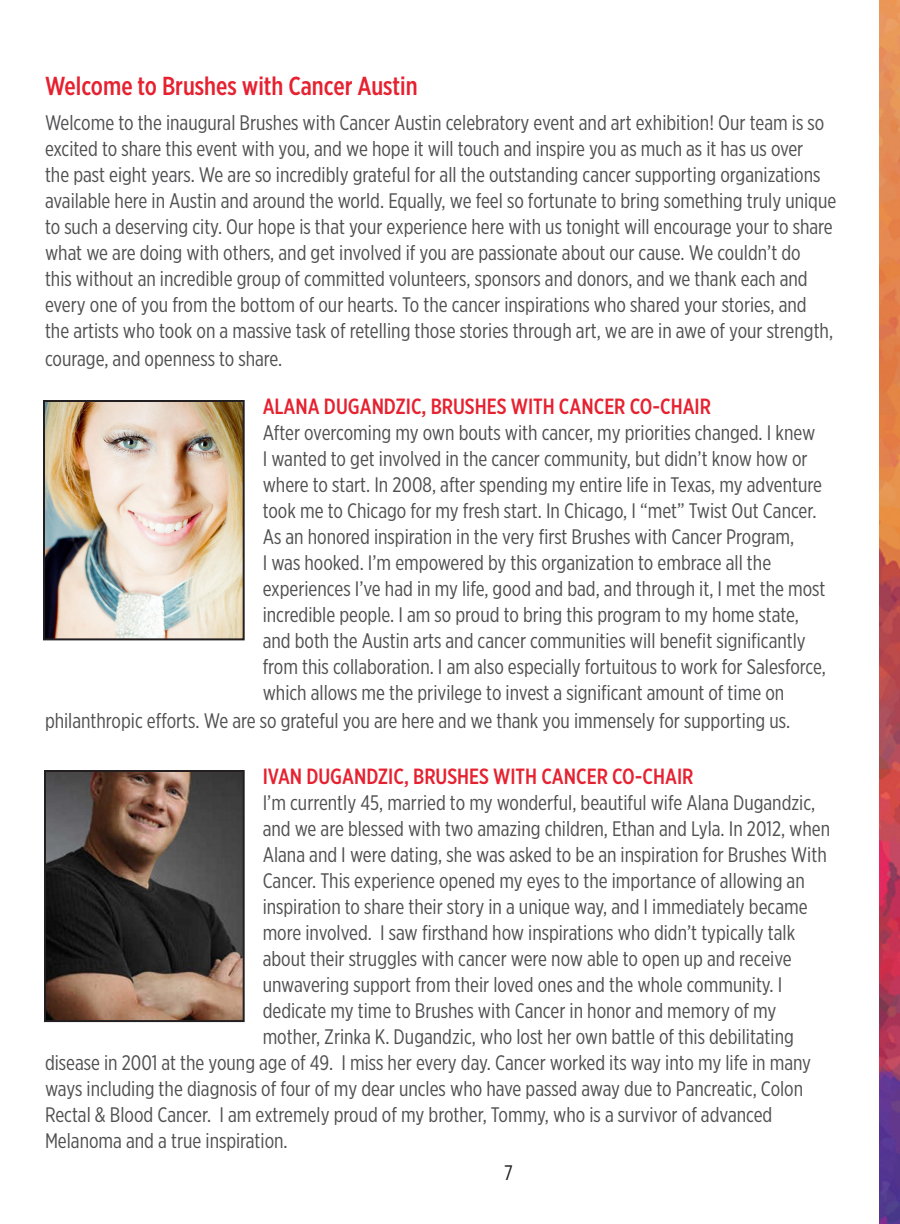
<style>
.page{position:relative;width:900px;height:1224px;background:#fff}
.page>*{position:absolute;margin:0;border:0;box-sizing:border-box;transform-origin:0 0}
.Subhead{font:500 26px "Gotham X Narrow";color:#e62130}
.t1{font:500 22px "Gotham X Narrow";color:#e62130}
.t2{font:21px/26px "Gotham X Narrow";color:#504f51}
.t3{font:21px "Gotham X Narrow";color:#231f20}
</style>
<div class="page">
<img style="left:879px;top:0;width:21px;height:1224px">
<img style="left:47px;top:773px;width:195px;height:246px">
<div style="left:44px;top:770px;width:201px;height:252px;border:2px solid #231f20"></div>
<img style="left:46px;top:403px;width:196px;height:234px">
<div style="left:43px;top:400px;width:202px;height:240px;border:2px solid #231f20"></div>
<p class="Subhead" style="left:45px;top:70px;width:374px">Welcome to Brushes with Cancer Austin</p>
<p class="t2" style="left:45px;top:109px;width:793px">Welcome to the inaugural Brushes with Cancer Austin celebratory event and art exhibition! Our team is so excited to share this event with you, and we hope it will touch and inspire you as much as it has us over<br>the past eight years. We are so incredibly grateful for all the outstanding cancer supporting organizations available here in Austin and around the world. Equally, we feel so fortunate to bring something truly unique to such a deserving city. Our hope is that your experience here with us tonight will encourage your to share what we are doing with others, and get involved if you are passionate about our cause. We couldn’t do<br>this without an incredible group of committed volunteers, sponsors and donors, and we thank each and every one of you from the bottom of our hearts. To the cancer inspirations who shared your stories, and<br>the artists who took on a massive task of retelling those stories through art, we are in awe of your strength,</p>
<p class="t2" style="left:45px;top:345px;width:239px">courage, and openness to share.</p>
<p class="t1" style="left:263px;top:393px;width:450px">ALANA DUGANDZIC, BRUSHES WITH CANCER CO-CHAIR</p>
<p class="t2" style="left:263px;top:419px;width:565px">After overcoming my own bouts with cancer, my priorities changed. I knew<br>I wanted to get involved in the cancer community, but didn’t know how or where to start. In 2008, after spending my entire life in Texas, my adventure took me to Chicago for my fresh start. In Chicago, I “met” Twist Out Cancer.<br>As an honored inspiration in the very first Brushes with Cancer Program,<br>I was hooked. I’m empowered by this organization to embrace all the experiences I’ve had in my life, good and bad, and through it, I met the most incredible people. I am so proud to bring this program to my home state, and both the Austin arts and cancer communities will benefit significantly from this collaboration. I am also especially fortuitous to work for Salesforce, which allows me the privilege to invest a significant amount of time on</p>
<p class="t2" style="left:45px;top:707px;width:747px">philanthropic efforts. We are so grateful you are here and we thank you immensely for supporting us.</p>
<p class="t1" style="left:263px;top:763px;width:432px">IVAN DUGANDZIC, BRUSHES WITH CANCER CO-CHAIR</p>
<p class="t2" style="left:263px;top:789px;width:554px">I’m currently 45, married to my wonderful, beautiful wife Alana Dugandzic,</p>
<p class="t2" style="left:263px;top:815px;width:569px">and we are blessed with two amazing children, Ethan and Lyla. In 2012, when</p>
<p class="t2" style="left:263px;top:841px;width:566px">Alana and I were dating, she was asked to be an inspiration for Brushes With</p>
<p class="t2" style="left:263px;top:867px;width:544px">Cancer. This experience opened my eyes to the importance of allowing an</p>
<p class="t2" style="left:263px;top:893px;width:546px">inspiration to share their story in a unique way, and I immediately became</p>
<p class="t2" style="left:263px;top:919px;width:534px">more involved. I saw firsthand how inspirations who didn’t typically talk</p>
<p class="t2" style="left:263px;top:945px;width:531px">about their struggles with cancer were now able to open up and receive</p>
<p class="t2" style="left:263px;top:971px;width:521px">unwavering support from their loved ones and the whole community. I</p>
<p class="t2" style="left:263px;top:997px;width:515px">dedicate my time to Brushes with Cancer in honor and memory of my</p>
<p class="t2" style="left:263px;top:1023px;width:533px">mother, Zrinka K. Dugandzic, who lost her own battle of this debilitating</p>
<p class="t2" style="left:45px;top:1049px;width:768px">disease in 2001 at the young age of 49. I miss her every day. Cancer worked its way into my life in many</p>
<p class="t2" style="left:45px;top:1075px;width:760px">ways including the diagnosis of four of my dear uncles who have passed away due to Pancreatic, Colon</p>
<p class="t2" style="left:45px;top:1101px;width:729px">Rectal &amp; Blood Cancer. I am extremely proud of my brother, Tommy, who is a survivor of advanced</p>
<p class="t2" style="left:45px;top:1127px;width:244px">Melanoma and a true inspiration.</p>
<p class="t3" style="left:504px;top:1160px;width:10px">7</p>
</div>
